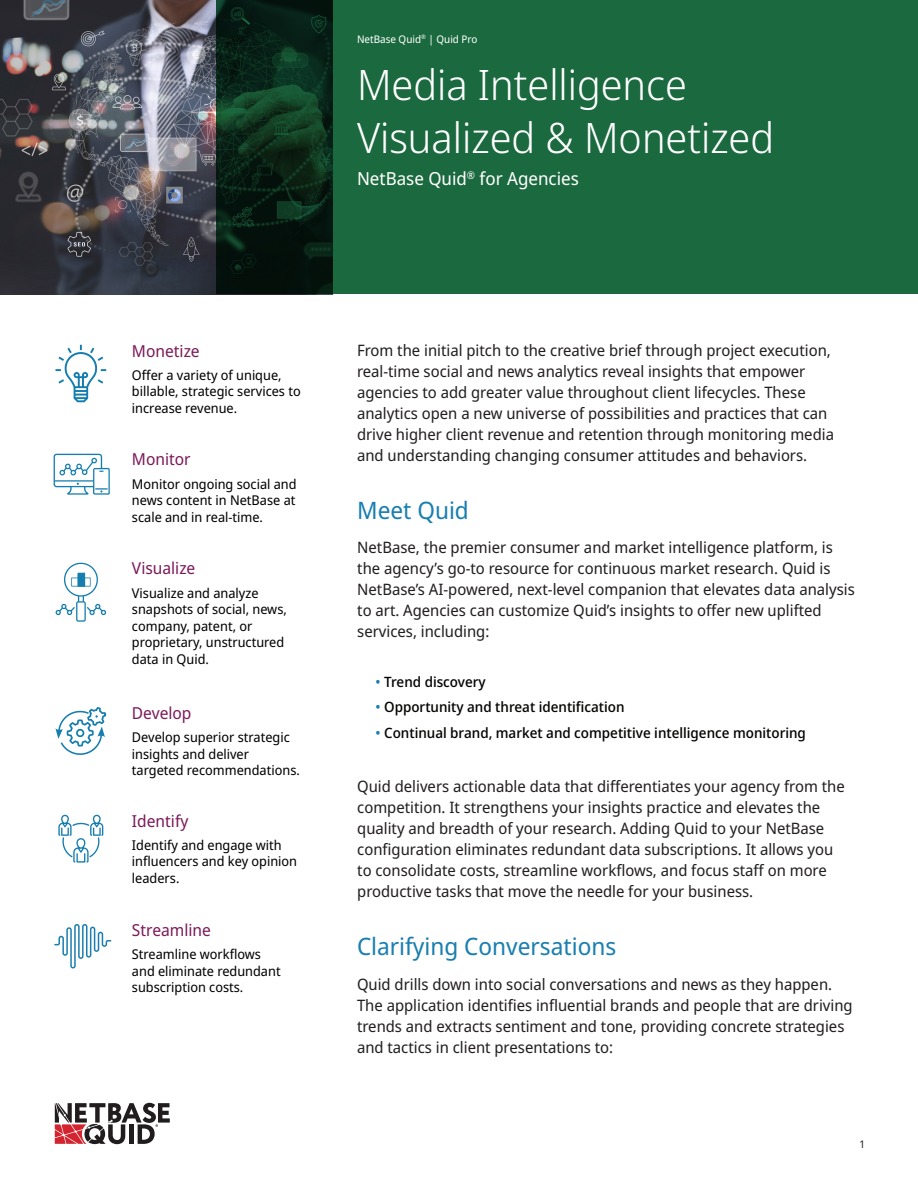
<style>
.page{position:relative;width:918px;height:1188px;background:#fff}
.page>*{position:absolute;margin:0;border:0;box-sizing:border-box;transform-origin:0 0}
.Title{font:300 42px "Noto Sans Display";color:#fff}
.Subhead_1{font:24px "Noto Sans Display";color:#1a7fb0}
.Subhead_1-2{font:18px "Noto Sans Display";color:#fff}
.Highlight_-_Title{font:16.5px "Noto Sans Display";color:#7c1b5a}
.Body_Text{font:15.75px/21px "Noto Sans Display";color:#231f20}
.t1{font:500 14.25px "Noto Sans Display";color:#040503}
.Highlight_-_Descript{font:13.5px/16.5px "Noto Sans Display";color:#000}
.Folio_-_Title{font:10.5px "Noto Sans Display";color:#fff}
.Folio_-_Page_Number{font:10.5px "Noto Sans Display";color:#231f20}
.s1{color:#157daf}
</style>
<div class="page">
<svg style="left:55px;top:1103px;width:115px;height:41px"></svg>
<img style="left:0;top:0;width:216px;height:294px">
<svg style="left:216px;top:0;width:702px;height:294px;background:#185d38"></svg>
<svg style="left:56px;top:707px;width:50px;height:48px"></svg>
<svg style="left:58px;top:815px;width:45px;height:48px"></svg>
<svg style="left:54px;top:924px;width:57px;height:45px"></svg>
<svg style="left:54px;top:454px;width:56px;height:41px"></svg>
<svg style="left:56px;top:345px;width:50px;height:57px"></svg>
<svg style="left:56px;top:563px;width:50px;height:59px"></svg>
<p class="Folio_-_Title" style="left:357px;top:32px;width:122px">NetBase Quid<sup>®</sup> | Quid Pro</p>
<p class="Title" style="left:357px;top:55px;width:331px">Media Intelligence</p>
<p class="Title" style="left:357px;top:107px;width:419px">Visualized &amp; Monetized</p>
<p class="Subhead_1-2" style="left:357px;top:165px;width:223px">NetBase Quid<sup>®</sup> for Agencies</p>
<p class="Highlight_-_Title" style="left:132px;top:339px;width:69px">Monetize</p>
<p class="Highlight_-_Descript" style="left:132px;top:367px;width:170px">Offer a variety of unique, billable, strategic services to increase revenue.</p>
<p class="Highlight_-_Title" style="left:132px;top:448px;width:60px">Monitor</p>
<p class="Highlight_-_Descript" style="left:132px;top:476px;width:166px;text-align:justify">Monitor ongoing social and news content in NetBase at scale and in real-time.</p>
<p class="Highlight_-_Title" style="left:132px;top:557px;width:65px">Visualize</p>
<p class="Highlight_-_Descript" style="left:132px;top:585px;width:156px">Visualize and analyze snapshots of social, news, company, patent, or proprietary, unstructured data in Quid.</p>
<p class="Highlight_-_Title" style="left:132px;top:701px;width:61px">Develop</p>
<p class="Highlight_-_Descript" style="left:132px;top:729px;width:169px">Develop superior strategic insights and deliver targeted recommendations.</p>
<p class="Highlight_-_Title" style="left:132px;top:809px;width:58px">Identify</p>
<p class="Highlight_-_Descript" style="left:132px;top:837px;width:167px">Identify and engage with influencers and key opinion leaders.</p>
<p class="Highlight_-_Title" style="left:132px;top:918px;width:80px">Streamline</p>
<p class="Highlight_-_Descript" style="left:132px;top:946px;width:150px">Streamline workflows and eliminate redundant subscription costs.</p>
<p class="Body_Text" style="left:357px;top:340px;width:479px">From the initial pitch to the creative brief through project execution, real-time social and news analytics reveal insights that empower agencies to add greater value throughout client lifecycles. These analytics open a new universe of possibilities and practices that can drive higher client revenue and retention through monitoring media and understanding changing consumer attitudes and behaviors.</p>
<p class="Subhead_1" style="left:357px;top:493px;width:113px">Meet Quid</p>
<p class="Body_Text" style="left:357px;top:537px;width:499px">NetBase, the premier consumer and market intelligence platform, is the agency’s go-to resource for continuous market research. Quid is NetBase’s AI-powered, next-level companion that elevates data analysis to art. Agencies can customize Quid’s insights to offer new uplifted services, including:</p>
<p class="t1" style="left:376px;top:671px;width:112px"><span class="s1">•</span> Trend discovery</p>
<p class="t1" style="left:376px;top:697px;width:250px"><span class="s1">•</span> Opportunity and threat identification</p>
<p class="t1" style="left:376px;top:722px;width:432px"><span class="s1">•</span> Continual brand, market and competitive intelligence monitoring</p>
<p class="Body_Text" style="left:357px;top:776px;width:489px">Quid delivers actionable data that differentiates your agency from the competition. It strengthens your insights practice and elevates the quality and breadth of your research. Adding Quid to your NetBase configuration eliminates redundant data subscriptions. It allows you to consolidate costs, streamline workflows, and focus staff on more productive tasks that move the needle for your business.</p>
<p class="Subhead_1" style="left:357px;top:929px;width:261px">Clarifying Conversations</p>
<p class="Body_Text" style="left:357px;top:974px;width:497px">Quid drills down into social conversations and news as they happen.<br>The application identifies influential brands and people that are driving trends and extracts sentiment and tone, providing concrete strategies and tactics in client presentations to:</p>
<p class="Folio_-_Page_Number" style="left:859px;top:1136px;width:7px">1</p>
</div>
